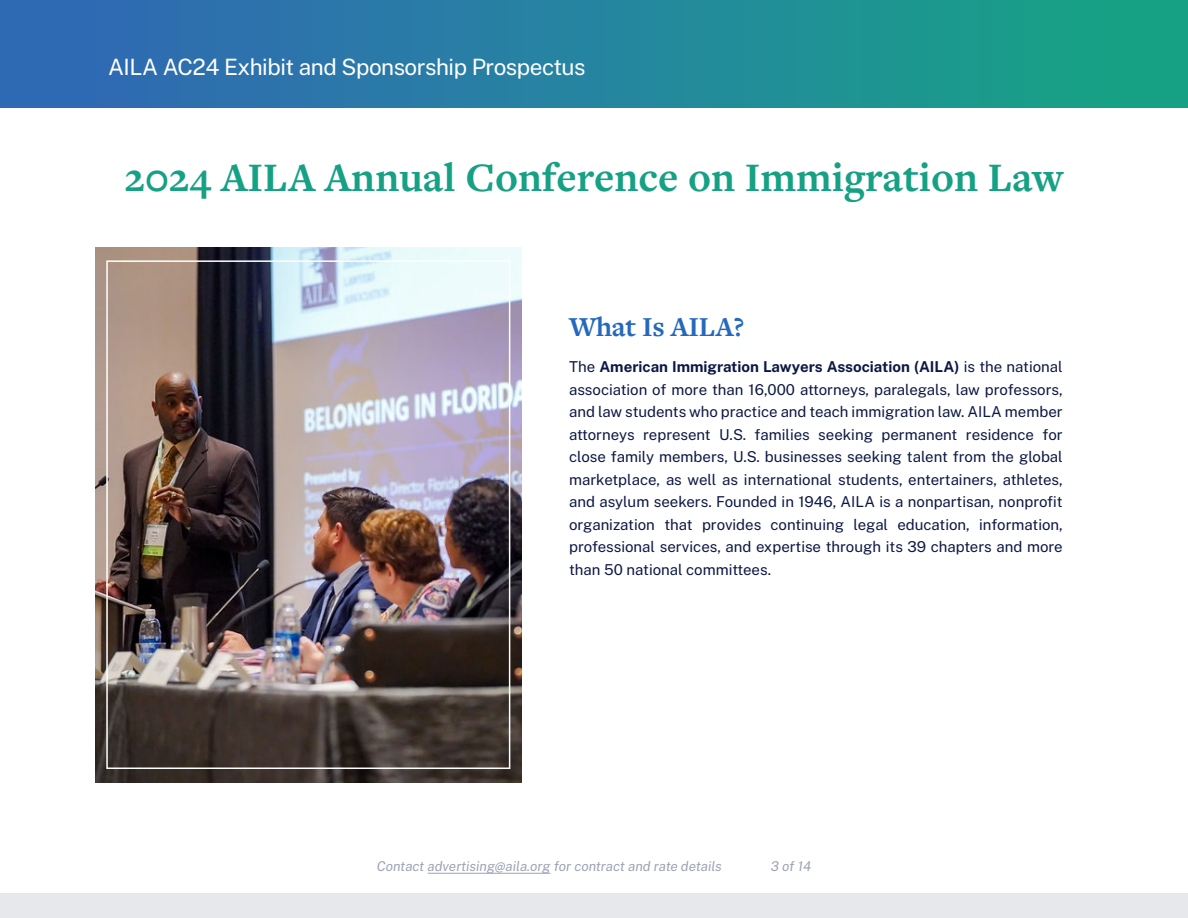
<style>
.page{position:relative;width:1188px;height:918px;background:#fff}
.page>*{position:absolute;margin:0;border:0;box-sizing:border-box;transform-origin:0 0}
.t1{font:700 42px "Freight Text Pro";color:#17a184}
.t2{font:700 28.5px "Freight Text Pro";letter-spacing:-.01em;color:#2469be}
.t3{font:22.5px "Public Sans";letter-spacing:-.02em;color:#fff}
.t4{font:15px/22.5px "Public Sans";color:#0c1744;text-align:justify}
.t5{font:italic 13.5px "Public Sans";color:#9ea2b4}
.s1{font-weight:700}
</style>
<div class="page">
<div style="left:0;top:0;width:1188px;height:108px;background:linear-gradient(to right,#3265b8,#17a584)"></div>
<div style="left:0;top:894px;width:1188px;height:24px;background:#e7e8ec"></div>
<hr style="left:428px;top:873px;width:123px;height:1px;background:#9ea2b4">
<img style="left:95px;top:247px;width:427px;height:535px">
<div style="left:106px;top:260px;width:404px;height:509px;border:2px solid #fff"></div>
<h3 class="t3" style="left:108px;top:52px;width:479px">AILA AC24 Exhibit and Sponsorship Prospectus</h3>
<h1 class="t1" style="left:125px;top:150px;width:940px">2024 AILA Annual Conference on Immigration Law</h1>
<h2 class="t2" style="left:569px;top:308px;width:177px">What Is AILA?</h2>
<p class="t4" style="left:569px;top:355px;width:495px">The <span class="s1">American Immigration Lawyers Association (AILA)</span> is the national association of more than 16,000 attorneys, paralegals, law professors, and law students who practice and teach immigration law. AILA member attorneys represent U.S. families seeking permanent residence for close family members, U.S. businesses seeking talent from the global marketplace, as well as international students, entertainers, athletes, and asylum seekers. Founded in 1946, AILA is a nonpartisan, nonprofit organization that provides continuing legal education, information, professional services, and expertise through its 39 chapters and more than 50 national committees.</p>
<p class="t5" style="left:377px;top:857px;width:347px">Contact advertising@aila.org for contract and rate details</p>
<p class="t5" style="left:771px;top:857px;width:42px">3 of 14</p>
</div>
